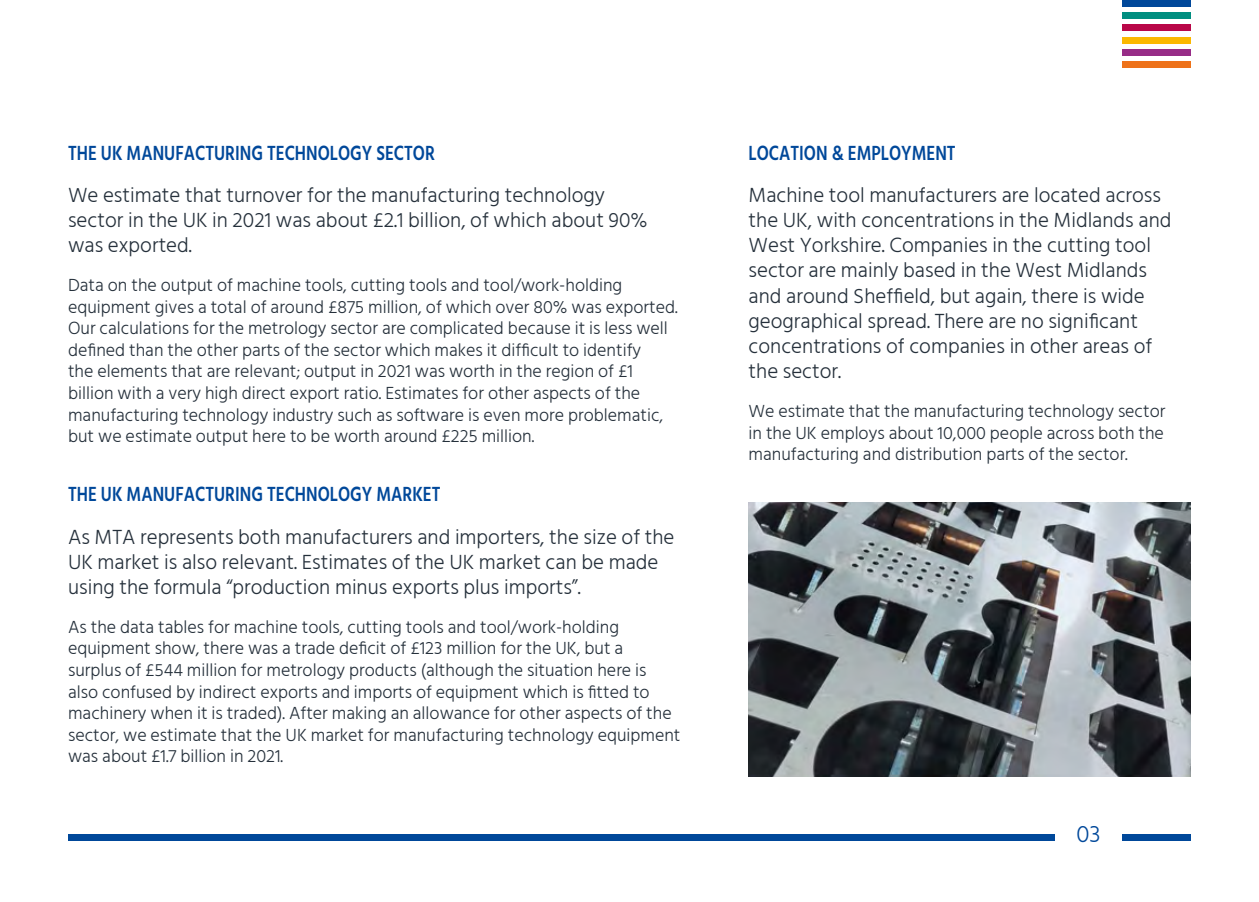
<style>
.page{position:relative;width:1259px;height:902px;background:#fff}
.page>*{position:absolute;margin:0;border:0;box-sizing:border-box;transform-origin:0 0}
.t1{font:300 24px "Hind Siliguri";color:#00489a}
.t2{font:300 21px/25.2px "Hind Siliguri";color:#25303b}
.t3{font:600 21px "Hind Siliguri";color:#00489a;scale:.8 1}
.t4{font:300 18px/21.6px "Hind Siliguri";color:#25303b}
</style>
<div class="page">
<div style="left:68px;top:833px;width:986px;height:7px;background:#00489a"></div>
<div style="left:1123px;top:833px;width:68px;height:7px;background:#00489a"></div>
<div style="left:1123px;top:12px;width:68px;height:7px;background:#008e80"></div>
<div style="left:1123px;top:25px;width:68px;height:6px;background:#b90748"></div>
<div style="left:1123px;top:37px;width:68px;height:6px;background:#fbb800"></div>
<div style="left:1123px;top:49px;width:68px;height:7px;background:#972c87"></div>
<div style="left:1123px;top:62px;width:68px;height:6px;background:#ee7219"></div>
<div style="left:1123px;top:0;width:68px;height:6px;background:#00489a"></div>
<img style="left:748px;top:502px;width:443px;height:274px">
<p class="t3" style="left:68px;top:137px;width:460px">THE UK MANUFACTURING TECHNOLOGY SECTOR</p>
<p class="t2" style="left:68px;top:182px;width:581px">We estimate that turnover for the manufacturing technology sector in the UK in 2021 was about £2.1 billion, of which about 90% was exported.</p>
<p class="t4" style="left:68px;top:274px;width:611px">Data on the output of machine tools, cutting tools and tool/work-holding equipment gives a total of around £875 million, of which over 80% was exported.<br>Our calculations for the metrology sector are complicated because it is less well defined than the other parts of the sector which makes it difficult to identify<br>the elements that are relevant; output in 2021 was worth in the region of £1 billion with a very high direct export ratio. Estimates for other aspects of the manufacturing technology industry such as software is even more problematic, but we estimate output here to be worth around £225 million.</p>
<p class="t3" style="left:68px;top:478px;width:467px">THE UK MANUFACTURING TECHNOLOGY MARKET</p>
<p class="t2" style="left:68px;top:523px;width:608px">As MTA represents both manufacturers and importers, the size of the<br>UK market is also relevant. Estimates of the UK market can be made using the formula “production minus exports plus imports”.</p>
<p class="t4" style="left:68px;top:615px;width:614px">As the data tables for machine tools, cutting tools and tool/work-holding equipment show, there was a trade deficit of £123 million for the UK, but a surplus of £544 million for metrology products (although the situation here is also confused by indirect exports and imports of equipment which is fitted to machinery when it is traded). After making an allowance for other aspects of the sector, we estimate that the UK market for manufacturing technology equipment was about £1.7 billion in 2021.</p>
<p class="t3" style="left:748px;top:137px;width:260px">LOCATION &amp; EMPLOYMENT</p>
<p class="t2" style="left:748px;top:182px;width:424px">Machine tool manufacturers are located across the UK, with concentrations in the Midlands and West Yorkshire. Companies in the cutting tool sector are mainly based in the West Midlands and around Sheffield, but again, there is wide geographical spread. There are no significant concentrations of companies in other areas of the sector.</p>
<p class="t4" style="left:748px;top:400px;width:418px;text-align:justify">We estimate that the manufacturing technology sector in the UK employs about 10,000 people across both the manufacturing and distribution parts of the sector.</p>
<h1 class="t1" style="left:1076px;top:819px;width:26px">03</h1>
</div>
